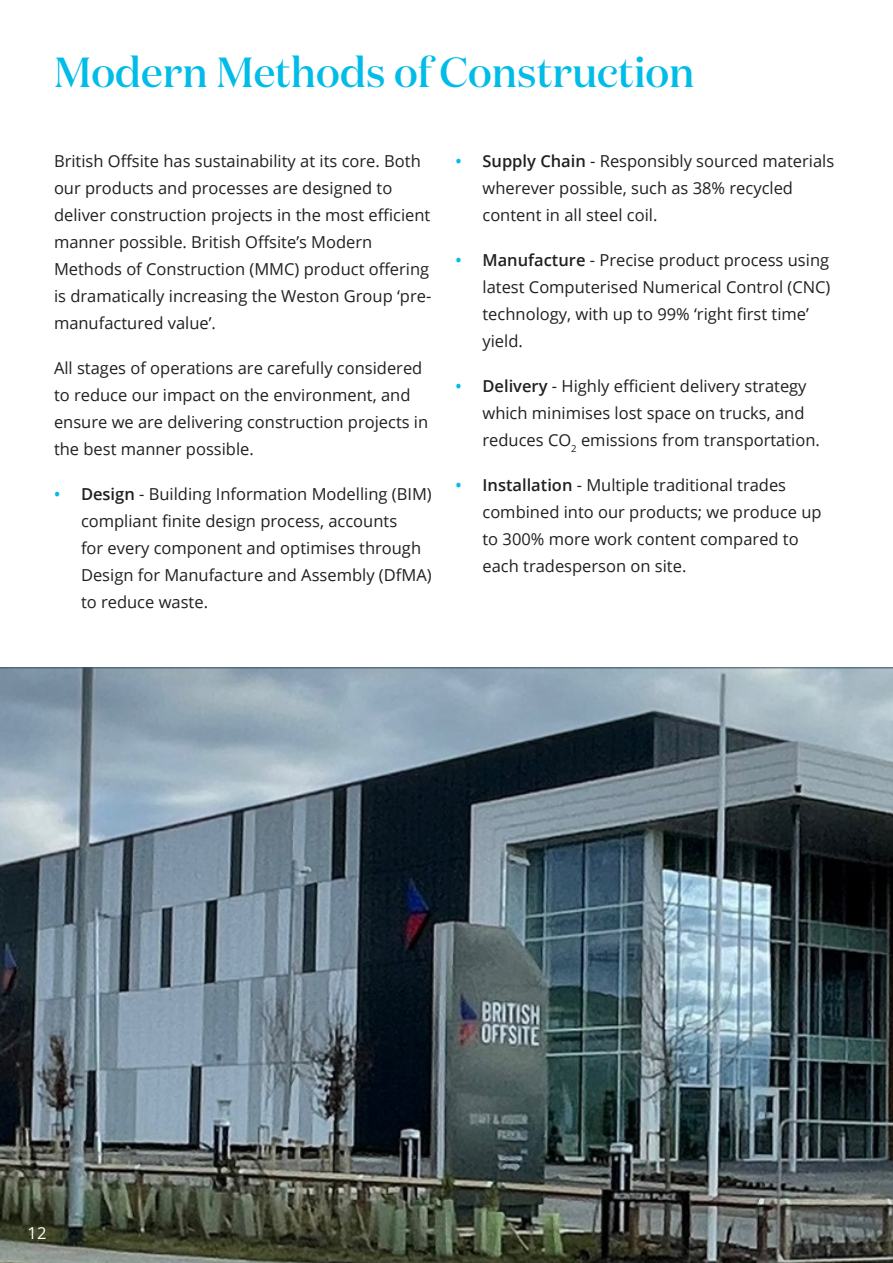
<style>
.page{position:relative;width:893px;height:1263px;background:#fff}
.page>*{position:absolute;margin:0;border:0;box-sizing:border-box;transform-origin:0 0}
.t1{font:500 42px "Domaine Display";color:#02bce8}
.t2{font:16.5px/27px "Open Sans";color:#231f20}
.t3{font:16.5px "Open Sans";color:#fff}
.s1{font-weight:600;color:#02bce8}
.s2{font-weight:600}
</style>
<div class="page">
<img style="left:0;top:668px;width:893px;height:595px">
<p class="t1" style="left:54px;top:46px;width:642px">Modern Methods of Construction</p>
<p class="t2" style="left:54px;top:147px;width:379px">British Offsite has sustainability at its core. Both our products and processes are designed to deliver construction projects in the most efficient manner possible. British Offsite’s Modern Methods of Construction (MMC) product offering is dramatically increasing the Weston Group ‘pre&shy;manufactured value’.</p>
<p class="t2" style="left:54px;top:354px;width:376px">All stages of operations are carefully considered to reduce our impact on the environment, and ensure we are delivering construction projects in the best manner possible.</p>
<p class="t2" style="left:81px;top:480px;width:352px;text-indent:-27px"><span class="s1">•</span> <span class="s2">Design</span> - Building Information Modelling (BIM) compliant finite design process, accounts<br>for every component and optimises through Design for Manufacture and Assembly (DfMA) to reduce waste.</p>
<p class="t2" style="left:482px;top:147px;width:353px;text-indent:-27px"><span class="s1">•</span> <span class="s2">Supply Chain</span> - Responsibly sourced materials wherever possible, such as 38% recycled content in all steel coil.</p>
<p class="t2" style="left:482px;top:246px;width:350px;text-indent:-27px"><span class="s1">•</span> <span class="s2">Manufacture</span> - Precise product process using latest Computerised Numerical Control (CNC) technology, with up to 99% ‘right first time’ yield.</p>
<p class="t2" style="left:482px;top:372px;width:339px;text-indent:-27px"><span class="s1">•</span> <span class="s2">Delivery</span> - Highly efficient delivery strategy which minimises lost space on trucks, and reduces CO<sub>2</sub> emissions from transportation.</p>
<p class="t2" style="left:482px;top:471px;width:341px;text-indent:-27px"><span class="s1">•</span> <span class="s2">Installation</span> - Multiple traditional trades combined into our products; we produce up to 300% more work content compared to each tradesperson on site.</p>
<p class="t3" style="left:28px;top:1221px;width:20px">12</p>
</div>
